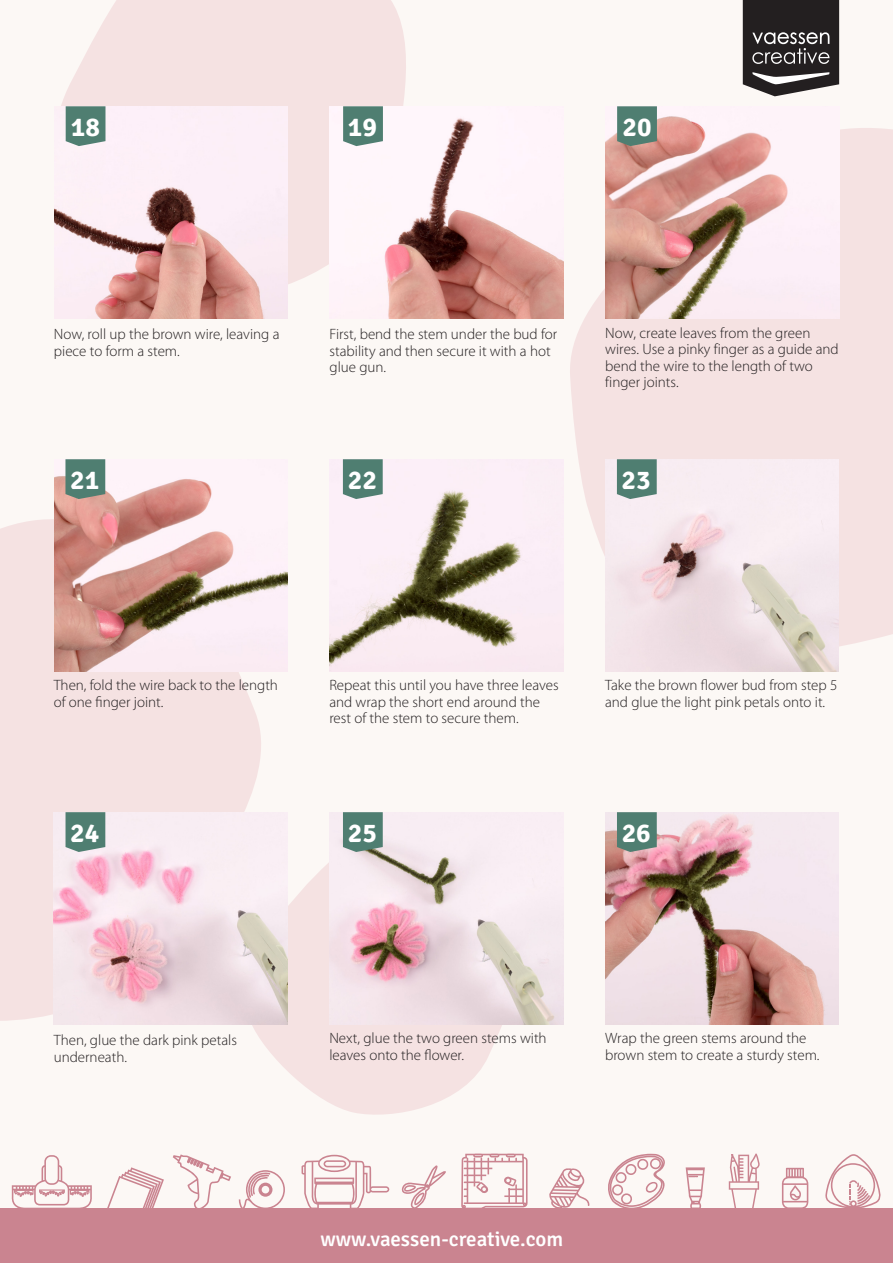
<style>
.page{position:relative;width:893px;height:1263px;background:#fff}
.page>*{position:absolute;margin:0;border:0;box-sizing:border-box;transform-origin:0 0}
.t1{font:700 27px "Signika";color:#fff}
.t2{font:500 21px "Signika";color:#fff}
.tekst_uitleg{font:300 15px/16.5px "Myriad Pro";color:#231f20}
</style>
<div class="page">
<div style="left:0;top:0;width:893px;height:1213px;background:#fcf8f5"></div>
<div style="left:0;top:1209px;width:893px;height:54px;background:#ca8490"></div>
<svg style="left:729px;top:1153px;width:31px;height:56px"></svg>
<svg style="left:600px;top:1154px;width:67px;height:55px"></svg>
<svg style="left:302px;top:1155px;width:87px;height:54px"></svg>
<svg style="left:173px;top:1154px;width:58px;height:55px"></svg>
<svg style="left:107px;top:1167px;width:57px;height:42px"></svg>
<svg style="left:461px;top:1153px;width:67px;height:56px"></svg>
<svg style="left:11px;top:1155px;width:81px;height:54px"></svg>
<svg style="left:239px;top:1170px;width:46px;height:39px"></svg>
<svg style="left:686px;top:1167px;width:19px;height:42px"></svg>
<svg style="left:402px;top:1165px;width:44px;height:44px"></svg>
<svg style="left:549px;top:1168px;width:41px;height:41px"></svg>
<svg style="left:782px;top:1168px;width:26px;height:41px"></svg>
<svg style="left:825px;top:1154px;width:57px;height:55px"></svg>
<svg style="left:260px;top:863px;width:242px;height:252px;fill:#f5e2e2"></svg>
<svg style="left:0;top:519px;width:283px;height:519px;fill:#f5e2e2"></svg>
<svg style="left:61px;top:0;width:345px;height:284px;fill:#f5e2e2"></svg>
<svg style="left:563px;top:60px;width:330px;height:612px;fill:#f5e2e2"></svg>
<img style="left:54px;top:106px;width:234px;height:213px">
<img style="left:54px;top:459px;width:233px;height:213px">
<img style="left:54px;top:812px;width:234px;height:213px">
<img style="left:330px;top:106px;width:233px;height:213px">
<img style="left:329px;top:459px;width:234px;height:213px">
<img style="left:329px;top:812px;width:234px;height:213px">
<img style="left:605px;top:106px;width:234px;height:213px">
<img style="left:605px;top:459px;width:234px;height:213px">
<img style="left:605px;top:812px;width:234px;height:213px">
<svg style="left:743px;top:0;width:96px;height:96px"></svg>
<svg style="left:66px;top:106px;width:39px;height:40px"></svg>
<svg style="left:65px;top:459px;width:40px;height:40px"></svg>
<svg style="left:66px;top:812px;width:39px;height:40px"></svg>
<svg style="left:343px;top:106px;width:40px;height:40px"></svg>
<svg style="left:343px;top:459px;width:40px;height:40px"></svg>
<svg style="left:343px;top:812px;width:40px;height:40px"></svg>
<svg style="left:617px;top:106px;width:40px;height:40px"></svg>
<svg style="left:617px;top:459px;width:40px;height:40px"></svg>
<svg style="left:617px;top:812px;width:40px;height:40px"></svg>
<p class="t1" style="left:71px;top:107px;width:31px">18</p>
<p class="t1" style="left:348px;top:107px;width:31px">19</p>
<p class="t1" style="left:622px;top:107px;width:31px">20</p>
<p class="tekst_uitleg" style="left:54px;top:326px;width:227px">Now, roll up the brown wire, leaving a piece to form a stem.</p>
<p class="t1" style="left:70px;top:460px;width:31px">21</p>
<p class="tekst_uitleg" style="left:330px;top:326px;width:229px">First, bend the stem under the bud for stability and then secure it with a hot glue gun.</p>
<p class="tekst_uitleg" style="left:605px;top:325px;width:235px">Now, create leaves from the green wires. Use a pinky finger as a guide and bend the wire to the length of two finger joints.</p>
<p class="t1" style="left:348px;top:460px;width:31px">22</p>
<p class="t1" style="left:622px;top:460px;width:31px">23</p>
<p class="tekst_uitleg" style="left:54px;top:677px;width:226px">Then, fold the wire back to the length of one finger joint.</p>
<p class="t1" style="left:70px;top:813px;width:31px">24</p>
<p class="tekst_uitleg" style="left:329px;top:677px;width:231px">Repeat this until you have three leaves and wrap the short end around the rest of the stem to secure them.</p>
<p class="tekst_uitleg" style="left:605px;top:677px;width:234px">Take the brown flower bud from step 5 and glue the light pink petals onto it.</p>
<p class="t1" style="left:348px;top:813px;width:31px">25</p>
<p class="t1" style="left:622px;top:813px;width:31px">26</p>
<p class="tekst_uitleg" style="left:54px;top:1032px;width:185px">Then, glue the dark pink petals underneath.</p>
<p class="tekst_uitleg" style="left:329px;top:1030px;width:219px">Next, glue the two green stems with leaves onto the flower.</p>
<p class="tekst_uitleg" style="left:605px;top:1030px;width:216px">Wrap the green stems around the brown stem to create a sturdy stem.</p>
<p class="t2" style="left:321px;top:1224px;width:244px">www.vaessen-creative.com</p>
</div>
